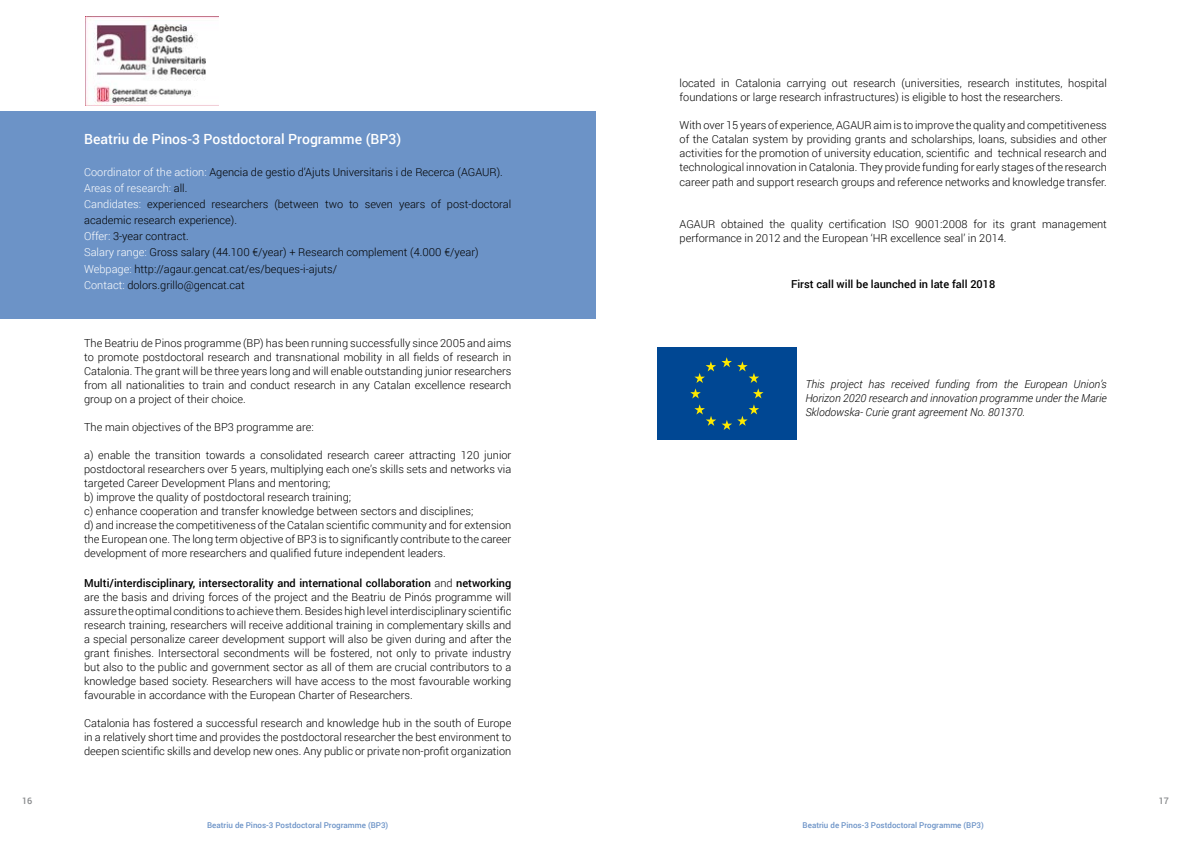
<style>
.page{position:relative;width:1191px;height:842px;background:#fff}
.page>*{position:absolute;margin:0;border:0;box-sizing:border-box;transform-origin:0 0}
.t1{font:500 14px "Roboto";color:#fff}
.t2{font:300 11px/14px "Roboto";color:#000}
.t3{font:italic 300 11px/14px "Roboto";color:#000;text-align:justify}
.t4{font:500 11px "Roboto";color:#000}
.t5{font:500 9px "Roboto";color:#86888a}
.t6{font:500 8px "Roboto";color:#6c93c7}
.s1{color:#fff}
.s2{font-weight:500}
</style>
<div class="page">
<div style="left:0;top:112px;width:595px;height:207px;background:#6c93c7"></div>
<div style="left:657px;top:347px;width:140px;height:93px;background:#004793"></div>
<svg style="left:690px;top:357px;width:73px;height:41px"></svg>
<svg style="left:694px;top:404px;width:65px;height:26px"></svg>
<img style="left:86px;top:17px;width:133px;height:89px">
<p class="t1" style="left:84px;top:130px;width:318px">Beatriu de Pinos-3 Postdoctoral Programme (BP3)</p>
<p class="t2" style="left:84px;top:164px;width:429px;line-height:16px"><span class="s1">Coordinator of the action:</span> Agencia de gestio d’Ajuts Universitaris i de Recerca (AGAUR).<br><span class="s1">Areas of research:</span> all.<br><span class="s1">Candidates:</span> experienced researchers (between two to seven years of post-doctoral academic research experience).<br><span class="s1">Offer:</span> 3-year contract.<br><span class="s1">Salary range:</span> Gross salary (44.100 €/year) + Research complement (4.000 €/year)<br><span class="s1">Webpage:</span> http://agaur.gencat.cat/es/beques-i-ajuts/<br><span class="s1">Contact:</span> dolors.grillo@gencat.cat</p>
<p class="t2" style="left:84px;top:335px;width:429px;text-align:justify">The Beatriu de Pinos programme (BP) has been running successfully since 2005 and aims to promote postdoctoral research and transnational mobility in all fields of research in Catalonia. The grant will be three years long and will enable outstanding junior researchers from all nationalities to train and conduct research in any Catalan excellence research group on a project of their choice.</p>
<p class="t2" style="left:84px;top:419px;width:231px">The main objectives of the BP3 programme are:</p>
<p class="t2" style="left:84px;top:447px;width:429px">a) enable the transition towards a consolidated research career attracting 120 junior postdoctoral researchers over 5 years, multiplying each one’s skills sets and networks via targeted Career Development Plans and mentoring;<br>b) improve the quality of postdoctoral research training;<br>c) enhance cooperation and transfer knowledge between sectors and disciplines;<br>d) and increase the competitiveness of the Catalan scientific community and for extension the European one. The long term objective of BP3 is to significantly contribute to the career development of more researchers and qualified future independent leaders.</p>
<p class="t2" style="left:84px;top:575px;width:429px;text-align:justify"><span class="s2">Multi/interdisciplinary, intersectorality and international collaboration</span> and <span class="s2">networking </span>are the basis and driving forces of the project and the Beatriu de Pinós programme will assure the optimal conditions to achieve them. Besides high level interdisciplinary scientific research training, researchers will receive additional training in complementary skills and a special personalize career development support will also be given during and after the grant finishes. Intersectoral secondments will be fostered, not only to private industry but also to the public and government sector as all of them are crucial contributors to a knowledge based society. Researchers will have access to the most favourable working favourable in accordance with the European Charter of Researchers.</p>
<p class="t2" style="left:84px;top:715px;width:429px;text-align:justify">Catalonia has fostered a successful research and knowledge hub in the south of Europe in a relatively short time and provides the postdoctoral researcher the best environment to deepen scientific skills and develop new ones. Any public or private non-profit organization</p>
<p class="t2" style="left:679px;top:76px;width:429px">located in Catalonia carrying out research (universities, research institutes, hospital foundations or large research infrastructures) is eligible to host the researchers.</p>
<p class="t2" style="left:679px;top:118px;width:429px;text-align:justify">With over 15 years of experience, AGAUR aim is to improve the quality and competitiveness of the Catalan system by providing grants and scholarships, loans, subsidies and other activities for the promotion of university education, scientific and technical research and technological innovation in Catalonia. They provide funding for early stages of the research career path and support research groups and reference networks and knowledge transfer.</p>
<p class="t2" style="left:679px;top:216px;width:429px">AGAUR obtained the quality certification ISO 9001:2008 for its grant management performance in 2012 and the European ‘HR excellence seal’ in 2014.</p>
<p class="t4" style="left:791px;top:276px;width:206px">First call will be launched in late fall 2018</p>
<p class="t3" style="left:805px;top:376px;width:303px">This project has received funding from the European Union’s Horizon 2020 research and innovation programme under the Marie Sklodowska- Curie grant agreement No. 801370.</p>
<p class="t5" style="left:22px;top:795px;width:12px">16</p>
<p class="t5" style="left:1158px;top:795px;width:12px">17</p>
<p class="t6" style="left:207px;top:820px;width:183px">Beatriu de Pinos-3 Postdoctoral Programme (BP3)</p>
<p class="t6" style="left:802px;top:820px;width:183px">Beatriu de Pinos-3 Postdoctoral Programme (BP3)</p>
</div>
